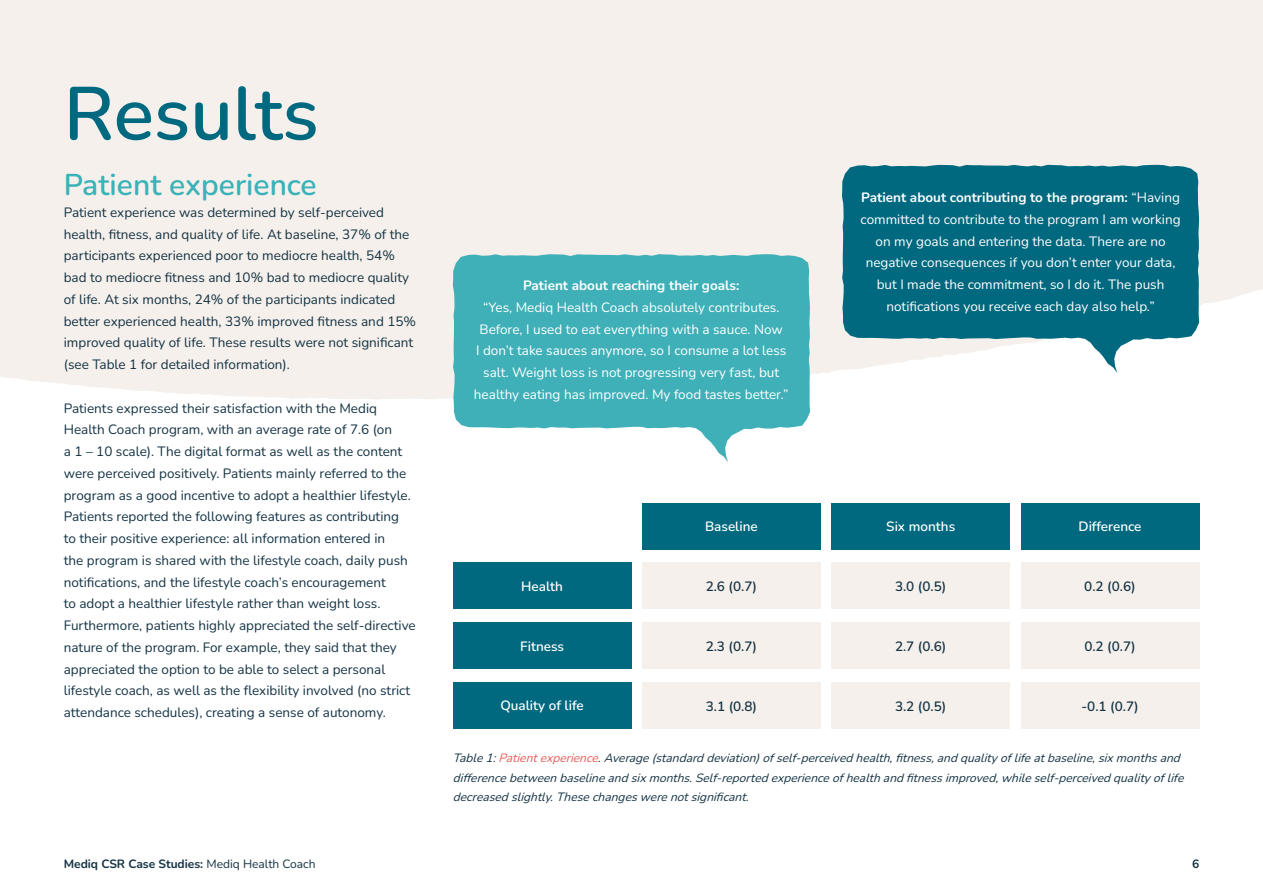
<style>
.page{position:relative;width:1263px;height:893px;background:#fff}
.page>*{position:absolute;margin:0;border:0;box-sizing:border-box;transform-origin:0 0}
.t1{font:600 75px "Nunito";color:#00697f}
.t2{font:600 30px "Nunito";color:#39b2b9}
.t3{font:13.5px/21.8px "Nunito";color:#143344}
.t4{font:13.5px/21.8px "Nunito";color:#fff;text-align:center}
.t5{font:600 13.5px "Nunito";color:#143344}
.t6{font:600 13.5px "Nunito";color:#fff}
.t7{font:700 13.5px "Nunito";color:#fff}
.t8{font:italic 12px/19.5px "Nunito";color:#143344}
.t9{font:700 12px "Nunito";color:#143344}
.s1{font-weight:700}
.s2{color:#e85e57}
.s3{font-weight:400}
</style>
<div class="page">
<div style="left:0;top:0;width:1263px;height:400px;background:#f5f0eb"></div>
<div style="left:453px;top:563px;width:178px;height:46px;background:#00697f"></div>
<div style="left:453px;top:622px;width:178px;height:47px;background:#00697f"></div>
<div style="left:453px;top:682px;width:178px;height:46px;background:#00697f"></div>
<div style="left:831px;top:503px;width:179px;height:46px;background:#00697f"></div>
<div style="left:831px;top:563px;width:179px;height:46px;background:#f5f0eb"></div>
<div style="left:831px;top:622px;width:179px;height:47px;background:#f5f0eb"></div>
<div style="left:831px;top:682px;width:179px;height:46px;background:#f5f0eb"></div>
<div style="left:642px;top:503px;width:178px;height:46px;background:#00697f"></div>
<div style="left:642px;top:563px;width:178px;height:46px;background:#f5f0eb"></div>
<div style="left:642px;top:622px;width:178px;height:47px;background:#f5f0eb"></div>
<div style="left:642px;top:682px;width:178px;height:46px;background:#f5f0eb"></div>
<div style="left:1021px;top:503px;width:178px;height:46px;background:#00697f"></div>
<div style="left:1021px;top:563px;width:178px;height:46px;background:#f5f0eb"></div>
<div style="left:1021px;top:622px;width:178px;height:47px;background:#f5f0eb"></div>
<div style="left:1021px;top:682px;width:178px;height:46px;background:#f5f0eb"></div>
<svg style="left:453px;top:254px;width:357px;height:208px;fill:#40b0b8"></svg>
<svg style="left:842px;top:165px;width:357px;height:208px;background:#2b8193"></svg>
<h1 class="t1" style="left:64px;top:62px;width:256px">Results</h1>
<h2 class="t2" style="left:64px;top:164px;width:254px">Patient experience</h2>
<p class="t3" style="left:64px;top:201px;width:354px">Patient experience was determined by self-perceived health, fitness, and quality of life. At baseline, 37% of the participants experienced poor to mediocre health, 54% bad to mediocre fitness and 10% bad to mediocre quality of life. At six months, 24% of the participants indicated better experienced health, 33% improved fitness and 15% improved quality of life. These results were not significant (see Table 1 for detailed information).</p>
<p class="t3" style="left:64px;top:397px;width:353px">Patients expressed their satisfaction with the Mediq Health Coach program, with an average rate of 7.6 (on<br>a 1 – 10 scale). The digital format as well as the content were perceived positively. Patients mainly referred to the program as a good incentive to adopt a healthier lifestyle.<br>Patients reported the following features as contributing<br>to their positive experience: all information entered in<br>the program is shared with the lifestyle coach, daily push notifications, and the lifestyle coach’s encouragement<br>to adopt a healthier lifestyle rather than weight loss.<br>Furthermore, patients highly appreciated the self-directive nature of the program. For example, they said that they appreciated the option to be able to select a personal lifestyle coach, as well as the flexibility involved (no strict attendance schedules), creating a sense of autonomy.</p>
<p class="t7" style="left:523px;top:276px;width:218px">Patient about reaching their goals:</p>
<p class="t4" style="left:474px;top:296px;width:316px">“Yes, Mediq Health Coach absolutely contributes.<br>Before, I used to eat everything with a sauce. Now<br>I don’t take sauces anymore, so I consume a lot less salt. Weight loss is not progressing very fast, but healthy eating has improved. My food tastes better.”</p>
<p class="t6" style="left:705px;top:517px;width:54px">Baseline</p>
<p class="t4" style="left:860px;top:186px;width:321px"><span class="s1">Patient about contributing to the program:</span> “Having committed to contribute to the program I am working on my goals and entering the data. There are no negative consequences if you don’t enter your data, but I made the commitment, so I do it. The push notifications you receive each day also help.”</p>
<p class="t6" style="left:886px;top:517px;width:70px">Six months</p>
<p class="t6" style="left:1078px;top:517px;width:64px">Difference</p>
<p class="t6" style="left:521px;top:577px;width:43px">Health</p>
<p class="t5" style="left:706px;top:577px;width:53px">2.6 (0.7)</p>
<p class="t5" style="left:895px;top:577px;width:53px">3.0 (0.5)</p>
<p class="t5" style="left:1084px;top:577px;width:53px">0.2 (0.6)</p>
<p class="t6" style="left:520px;top:637px;width:46px">Fitness</p>
<p class="t5" style="left:706px;top:637px;width:53px">2.3 (0.7)</p>
<p class="t5" style="left:895px;top:637px;width:53px">2.7 (0.6)</p>
<p class="t5" style="left:1084px;top:637px;width:53px">0.2 (0.7)</p>
<p class="t6" style="left:500px;top:696px;width:85px">Quality of life</p>
<p class="t5" style="left:706px;top:696px;width:53px">3.1 (0.8)</p>
<p class="t5" style="left:895px;top:696px;width:53px">3.2 (0.5)</p>
<p class="t5" style="left:1081px;top:696px;width:59px">-0.1 (0.7)</p>
<p class="t8" style="left:453px;top:748px;width:736px">Table1:<span class="s2">Patientexperience</span>.Average(standarddeviation)ofself-perceivedhealth,fitness,andqualityoflifeatbaseline,sixmonthsand differencebetweenbaselineandsixmonths.Self-reportedexperienceofhealthandfitnessimproved,whileself-perceivedqualityoflife decreasedslightly.Thesechangeswerenotsignificant.</p>
<p class="t9" style="left:64px;top:856px;width:253px">Mediq CSR Case Studies: <span class="s3">Mediq Health Coach</span></p>
<p class="t9" style="left:1192px;top:856px;width:9px">6</p>
</div>
